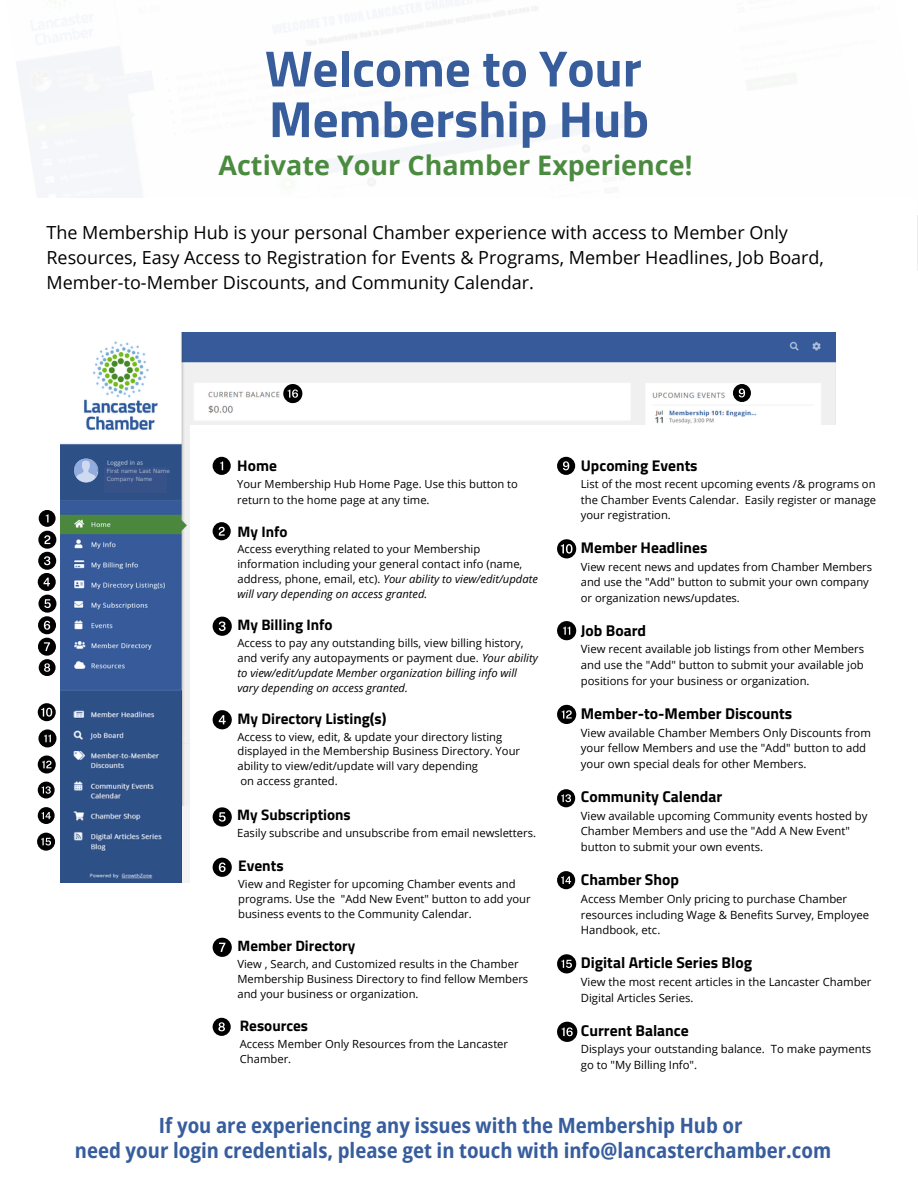
<style>
.page{position:relative;width:918px;height:1188px;background:#fff}
.page>*{position:absolute;margin:0;border:0;box-sizing:border-box;transform-origin:0 0}
.t1{font:700 51px/50.7px "Titillium Web";color:#375d9d}
.t2{font:700 27px "Open Sans";color:#4b8b40}
.t3{font:700 semi-condensed 21px/24.8px "Open Sans";color:#375d9d;text-align:center}
.t4{font:18px/24.8px "Open Sans";color:#000}
.t5{font:700 15.75px "Titillium Web";color:#000}
.t6{font:700 15.6px "Titillium Web";color:#000}
.t7{font:700 15.45px "Titillium Web";color:#000}
.t8{font:700 15.3px "Titillium Web";color:#000}
.t9{font:700 15.15px "Titillium Web";color:#000}
.t10{font:700 15px "Titillium Web";color:#000}
.t11{font:11.25px/15px "Open Sans";color:#000}
.t12{font:italic 11.25px/15px "Open Sans";color:#000}
.t13{font:5.7px "Verdana Pro";color:#a3b0ca}
.s1{font-style:italic}
.s2{font-style:normal}
</style>
<div class="page">
<img style="left:60px;top:333px;width:386px;height:472px">
<img style="left:446px;top:333px;width:390px;height:92px">
<svg style="left:74px;top:459px;width:24px;height:23px"></svg>
<svg style="left:76px;top:461px;width:19px;height:21px"></svg>
<div style="left:105px;top:467px;width:62px;height:26px;background:#365289"></div>
<img style="left:60px;top:691px;width:122px;height:192px">
<svg style="left:38px;top:510px;width:18px;height:166px"></svg>
<svg style="left:733px;top:384px;width:18px;height:18px"></svg>
<svg style="left:38px;top:729px;width:18px;height:18px"></svg>
<svg style="left:38px;top:756px;width:18px;height:18px"></svg>
<svg style="left:38px;top:807px;width:17px;height:17px"></svg>
<svg style="left:37px;top:833px;width:18px;height:18px"></svg>
<svg style="left:38px;top:703px;width:18px;height:18px"></svg>
<svg style="left:38px;top:782px;width:17px;height:16px"></svg>
<svg style="left:283px;top:384px;width:19px;height:19px"></svg>
<div style="left:191px;top:425px;width:727px;height:592px;background:#fff"></div>
<svg style="left:213px;top:807px;width:19px;height:20px"></svg>
<svg style="left:557px;top:457px;width:18px;height:18px"></svg>
<svg style="left:557px;top:539px;width:19px;height:19px"></svg>
<svg style="left:557px;top:621px;width:19px;height:19px"></svg>
<svg style="left:557px;top:705px;width:19px;height:19px"></svg>
<svg style="left:557px;top:789px;width:18px;height:18px"></svg>
<svg style="left:557px;top:871px;width:18px;height:18px"></svg>
<svg style="left:557px;top:954px;width:19px;height:19px"></svg>
<svg style="left:557px;top:1022px;width:20px;height:20px"></svg>
<svg style="left:213px;top:522px;width:18px;height:18px"></svg>
<svg style="left:213px;top:617px;width:19px;height:19px"></svg>
<svg style="left:213px;top:710px;width:19px;height:19px"></svg>
<svg style="left:213px;top:858px;width:19px;height:19px"></svg>
<svg style="left:213px;top:938px;width:19px;height:19px"></svg>
<svg style="left:213px;top:1018px;width:18px;height:18px"></svg>
<svg style="left:213px;top:457px;width:18px;height:18px"></svg>
<p class="t1" style="left:265px;top:42px;width:386px">Welcome to Your<br>Membership Hub</p>
<p class="t2" style="left:219px;top:147px;width:475px">Activate Your Chamber Experience!</p>
<h2 class="t4" style="left:46px;top:220px;width:779px">The Membership Hub is your personal Chamber experience with access to Member Only<br>Resources, Easy Access to Registration for Events &amp; Programs, Member Headlines, Job Board,<br>Member-to-Member Discounts, and Community Calendar.</h2>
<p class="t13" style="left:107px;top:467px;width:65px">First name Last Name</p>
<p class="t13" style="left:107px;top:475px;width:47px">Company Name</p>
<p class="t7" style="left:237px;top:453px;width:41px">Home</p>
<p class="t11" style="left:237px;top:476px;width:282px;line-height:15.5px">Your Membership Hub Home Page. Use this button to return to the home page at any time.</p>
<h6 class="t9" style="left:237px;top:519px;width:52px">My Info</h6>
<h6 class="t11" style="left:237px;top:542px;width:302px">Access everything related to your Membership information including your general contact info (name, address, phone, email, etc). <span class="s1">Your ability to view/edit/update will vary depending on access granted.</span></h6>
<h6 class="t9" style="left:237px;top:613px;width:97px">My Billing Info</h6>
<h6 class="t12" style="left:237px;top:635px;width:302px"><span class="s2">Access to pay any outstanding bills, view billing history, and verify any autopayments or payment due.</span> Your ability to view/edit/update Member organization billing info will vary depending on access granted.</h6>
<p class="t8" style="left:237px;top:706px;width:151px">My Directory Listing(s)</p>
<p class="t11" style="left:237px;top:729px;width:284px">Access to view, edit, &amp; update your directory listing displayed in the Membership Business Directory. Your ability to view/edit/update will vary depending<br>on access granted.</p>
<p class="t9" style="left:237px;top:803px;width:115px">My Subscriptions</p>
<p class="t11" style="left:237px;top:825px;width:300px">Easily subscribe and unsubscribe from email newsletters.</p>
<p class="t7" style="left:238px;top:853px;width:47px">Events</p>
<p class="t11" style="left:238px;top:876px;width:294px">View and Register for upcoming Chamber events and programs. Use the "Add New Event" button to add your business events to the Community Calendar.</p>
<p class="t10" style="left:237px;top:934px;width:119px">Member Directory</p>
<p class="t11" style="left:237px;top:956px;width:292px">View , Search, and Customized results in the Chamber<br>Membership Business Directory to find fellow Members and your business or organization.</p>
<h5 class="t8" style="left:240px;top:1014px;width:70px">Resources</h5>
<h5 class="t11" style="left:240px;top:1036px;width:270px">Access Member Only Resources from the Lancaster<br>Chamber.</h5>
<p class="t7" style="left:581px;top:453px;width:118px">Upcoming Events</p>
<p class="t11" style="left:581px;top:476px;width:297px;line-height:15.5px;text-align:justify">List of the most recent upcoming events /&amp; programs on the Chamber Events Calendar. Easily register or manage your registration.</p>
<p class="t7" style="left:581px;top:536px;width:128px">Member Headlines</p>
<p class="t11" style="left:581px;top:559px;width:293px;line-height:15.5px">View recent news and updates from Chamber Members and use the "Add" button to submit your own company or organization news/updates.</p>
<p class="t6" style="left:581px;top:618px;width:67px">Job Board</p>
<p class="t11" style="left:581px;top:641px;width:285px;line-height:15.6px;text-align:justify">View recent available job listings from other Members and use the "Add" button to submit your available job positions for your business or organization.</p>
<p class="t6" style="left:581px;top:701px;width:213px">Member-to-Member Discounts</p>
<p class="t11" style="left:581px;top:724px;width:292px;line-height:15.6px">View available Chamber Members Only Discounts from your fellow Members and use the "Add" button to add your own special deals for other Members.</p>
<p class="t6" style="left:581px;top:784px;width:143px">Community Calendar</p>
<p class="t11" style="left:581px;top:808px;width:288px;line-height:15.6px">View available upcoming Community events hosted by<br>Chamber Members and use the "Add A New Event" button to submit your own events.</p>
<p class="t5" style="left:581px;top:867px;width:100px">Chamber Shop</p>
<p class="t11" style="left:581px;top:891px;width:290px;line-height:15.8px">Access Member Only pricing to purchase Chamber resources including Wage &amp; Benefits Survey, Employee<br>Handbook, etc.</p>
<p class="t6" style="left:581px;top:951px;width:173px">Digital Article Series Blog</p>
<p class="t11" style="left:581px;top:974px;width:292px;line-height:15.6px">View the most recent articles in the Lancaster Chamber<br>Digital Articles Series.</p>
<p class="t5" style="left:581px;top:1018px;width:110px">Current Balance</p>
<p class="t11" style="left:581px;top:1041px;width:292px;line-height:15.8px">Displays your outstanding balance. To make payments go to "My Billing Info".</p>
<p class="t3" style="left:75px;top:1113px;width:758px">If you are experiencing any issues with the Membership Hub or<br>need your login credentials, please get in touch with info@lancasterchamber.com</p>
</div>
